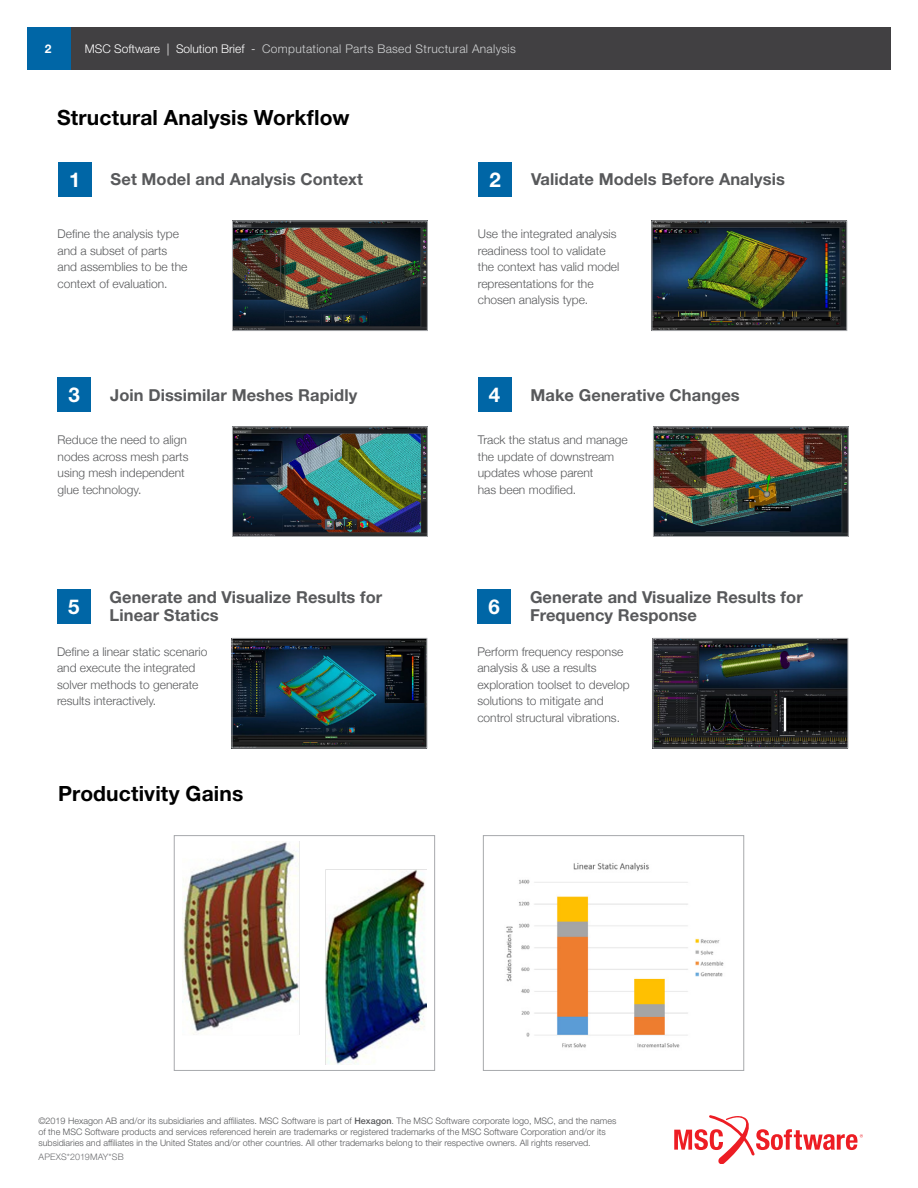
<style>
.page{position:relative;width:918px;height:1188px;background:#fff}
.page>*{position:absolute;margin:0;border:0;box-sizing:border-box;transform-origin:0 0}
.t1{font:700 21px "Helvetica Neue LT Pro";letter-spacing:.005em;color:#000}
.t2{font:700 20.4px "Helvetica Neue LT Pro";color:#fff}
.t3{font:700 16.5px/18px "Helvetica Neue LT Pro";letter-spacing:.005em;color:#58595b}
.t4{font:300 12px/16.5px "Helvetica Neue";color:#58595b}
.t5{font:300 12px "Helvetica Neue LT Pro";letter-spacing:.025em;color:#d1d3d4}
.t6{font:700 12px "Helvetica Neue LT Pro";color:#fff}
.t7{font:300 9px/10.8px "Helvetica Neue LT Pro";color:#58595b}
.t8{font:300 9px "Helvetica Neue LT Pro";letter-spacing:.01em;color:#6d6e71}
.s1{color:#fff}
.s2{font-weight:500}
</style>
<div class="page">
<svg style="left:674px;top:1115px;width:189px;height:49px"></svg>
<img style="left:234px;top:223px;width:191px;height:106px">
<div style="left:232px;top:221px;width:195px;height:110px;border:1px solid #a7a9ac"></div>
<img style="left:234px;top:429px;width:191px;height:106px">
<div style="left:232px;top:427px;width:195px;height:110px;border:1px solid #a7a9ac"></div>
<img style="left:234px;top:640px;width:191px;height:106px">
<div style="left:232px;top:638px;width:195px;height:110px;border:1px solid #a7a9ac"></div>
<img style="left:654px;top:223px;width:191px;height:106px">
<div style="left:652px;top:221px;width:195px;height:110px;border:1px solid #a7a9ac"></div>
<img style="left:183px;top:841px;width:243px;height:224px">
<div style="left:174px;top:836px;width:261px;height:235px;border:1px solid #a7a9ac"></div>
<img style="left:506px;top:862px;width:218px;height:186px">
<div style="left:483px;top:836px;width:261px;height:235px;border:1px solid #a7a9ac"></div>
<img style="left:655px;top:429px;width:191px;height:106px">
<div style="left:653px;top:427px;width:195px;height:110px;border:1px solid #a7a9ac"></div>
<img style="left:655px;top:640px;width:191px;height:106px">
<div style="left:653px;top:638px;width:195px;height:110px;border:1px solid #a7a9ac"></div>
<div style="left:58px;top:378px;width:33px;height:34px;background:#0066a6"></div>
<div style="left:58px;top:162px;width:34px;height:35px;background:#0066a6"></div>
<div style="left:57px;top:589px;width:33px;height:34px;background:#0066a6"></div>
<div style="left:478px;top:378px;width:33px;height:34px;background:#0066a6"></div>
<div style="left:479px;top:162px;width:33px;height:35px;background:#0066a6"></div>
<div style="left:478px;top:589px;width:33px;height:34px;background:#0066a6"></div>
<div style="left:69px;top:27px;width:822px;height:43px;background:#414042"></div>
<div style="left:27px;top:27px;width:43px;height:43px;background:#0066a6"></div>
<p class="t6" style="left:45px;top:41px;width:8px">2</p>
<p class="t5" style="left:85px;top:42px;width:433px"><span class="s1">MSC Software | Solution Brief -</span> Computational Parts Based Structural Analysis</p>
<h1 class="t1" style="left:57px;top:104px;width:294px">Structural Analysis Workflow</h1>
<h2 class="t2" style="left:69px;top:167px;width:13px">1</h2>
<h3 class="t3" style="left:111px;top:170px;width:254px">Set Model and Analysis Context</h3>
<h2 class="t2" style="left:489px;top:167px;width:13px">2</h2>
<h3 class="t3" style="left:531px;top:170px;width:255px">Validate Models Before Analysis</h3>
<p class="t4" style="left:58px;top:225px;width:131px">Define the analysis type and a subset of parts and assemblies to be the context of evaluation.</p>
<p class="t4" style="left:478px;top:225px;width:143px">Use the integrated analysis readiness tool to validate the context has valid model representations for the chosen analysis type.</p>
<h2 class="t2" style="left:69px;top:382px;width:13px">3</h2>
<h3 class="t3" style="left:110px;top:385px;width:249px">Join Dissimilar Meshes Rapidly</h3>
<h2 class="t2" style="left:489px;top:382px;width:13px">4</h2>
<h3 class="t3" style="left:530px;top:385px;width:211px">Make Generative Changes</h3>
<p class="t4" style="left:58px;top:431px;width:132px">Reduce the need to align nodes across mesh parts using mesh independent glue technology.</p>
<p class="t4" style="left:478px;top:431px;width:152px">Track the status and manage the update of downstream updates whose parent<br>has been modified.</p>
<h2 class="t2" style="left:68px;top:593px;width:13px">5</h2>
<h3 class="t3" style="left:110px;top:588px;width:274px">Generate and Visualize Results for<br>Linear Statics</h3>
<h2 class="t2" style="left:488px;top:593px;width:13px">6</h2>
<h3 class="t3" style="left:530px;top:588px;width:274px">Generate and Visualize Results for<br>Frequency Response</h3>
<p class="t4" style="left:57px;top:643px;width:152px">Define a linear static scenario and execute the integrated solver methods to generate results interactively.</p>
<p class="t4" style="left:477px;top:643px;width:154px">Perform frequency response analysis &amp; use a results exploration toolset to develop solutions to mitigate and control structural vibrations.</p>
<h1 class="t1" style="left:58px;top:780px;width:187px">Productivity Gains</h1>
<p class="t7" style="left:38px;top:1116px;width:580px">©2019 Hexagon AB and/or its subsidiaries and affiliates. MSC Software is part of <span class="s2">Hexagon</span>. The MSC Software corporate logo, MSC, and the names of the MSC Software products and services referenced herein are trademarks or registered trademarks of the MSC Software Corporation and/or its subsidiaries and affiliates in the United States and/or other countries. All other trademarks belong to their respective owners. All rights reserved.</p>
<p class="t8" style="left:38px;top:1151px;width:87px">APEXS*2019MAY*SB</p>
</div>
